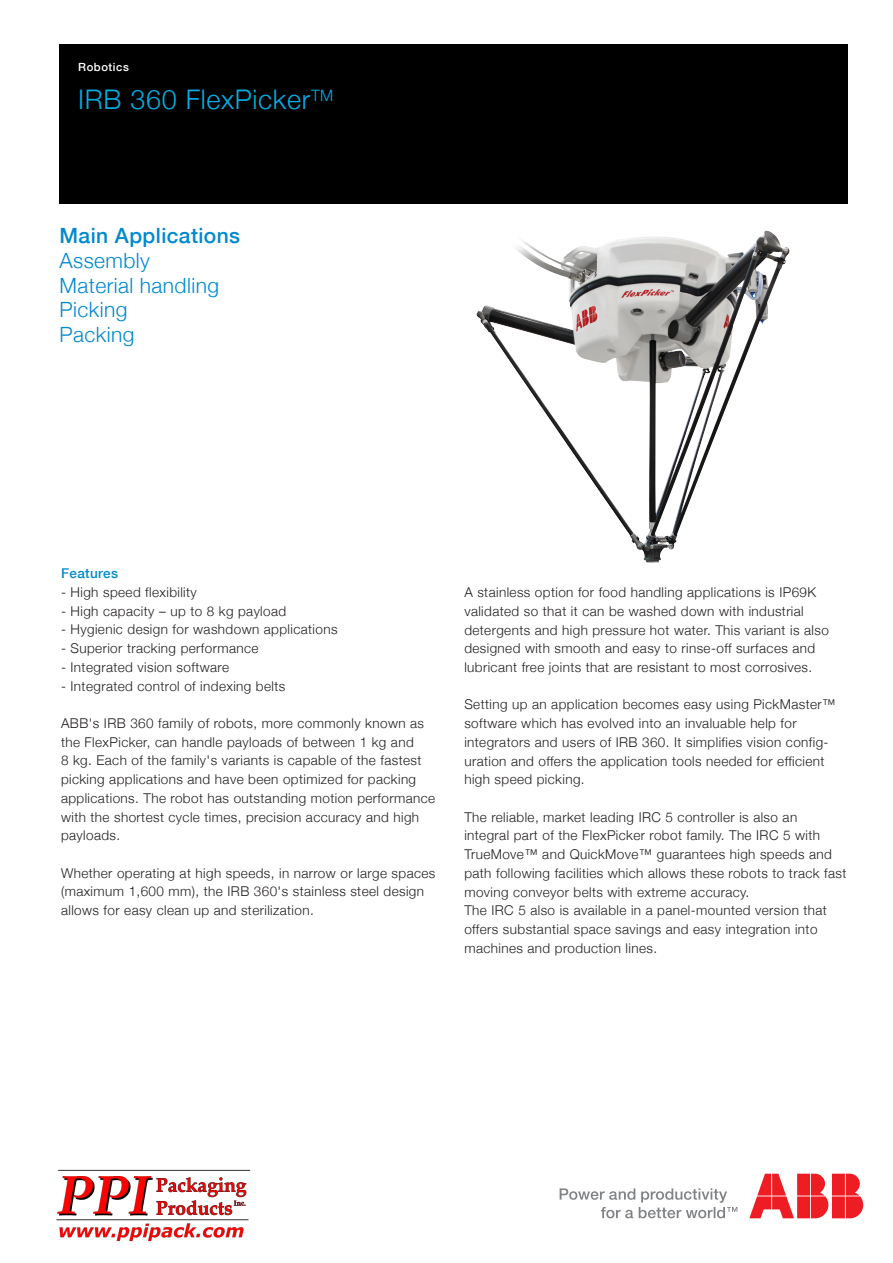
<style>
.page{position:relative;width:893px;height:1263px;background:#fff}
.page>*{position:absolute;margin:0;border:0;box-sizing:border-box;transform-origin:0 0}
.t1{font:300 27px "Helvetica Neue";letter-spacing:.025em;color:#03ade5}
.t2{font:300 21px/24.8px "Helvetica Neue";letter-spacing:.02em;color:#0089cf}
.t3{font:500 21px "Helvetica Neue";letter-spacing:.02em;color:#0089cf}
.t4{font:300 13.5px/18.8px "Helvetica Neue";letter-spacing:.03em;color:#231f20}
.t5{font:500 13.5px "Helvetica Neue";letter-spacing:.03em;color:#0089cf}
.t6{font:500 11.25px "Helvetica Neue";letter-spacing:.05em;color:#fff}
</style>
<div class="page">
<svg style="left:560px;top:1188px;width:177px;height:30px"></svg>
<svg style="left:749px;top:1174px;width:114px;height:44px"></svg>
<div style="left:60px;top:45px;width:788px;height:159px;background:#000"></div>
<img style="left:476px;top:230px;width:314px;height:333px">
<img style="left:56px;top:1169px;width:195px;height:73px">
<p class="t6" style="left:78px;top:58px;width:52px">Robotics</p>
<h1 class="t1" style="left:78px;top:78px;width:256px">IRB 360 FlexPicker<sup>TM</sup></h1>
<h2 class="t3" style="left:60px;top:219px;width:182px">Main Applications</h2>
<h2 class="t2" style="left:60px;top:247px;width:161px">Assembly<br>Material handling<br>Picking<br>Packing</h2>
<p class="t5" style="left:61px;top:563px;width:59px">Features</p>
<p class="t4" style="left:61px;top:582px;width:137px">- High speed flexibility</p>
<p class="t4" style="left:61px;top:601px;width:227px">- High capacity – up to 8 kg payload</p>
<p class="t4" style="left:61px;top:619px;width:278px">- Hygienic design for washdown applications</p>
<p class="t4" style="left:61px;top:638px;width:199px">- Superior tracking performance</p>
<p class="t4" style="left:61px;top:657px;width:169px">- Integrated vision software</p>
<p class="t4" style="left:61px;top:676px;width:226px">- Integrated control of indexing belts</p>
<p class="t4" style="left:61px;top:713px;width:376px">ABB's IRB 360 family of robots, more commonly known as the FlexPicker, can handle payloads of between 1 kg and<br>8 kg. Each of the family's variants is capable of the fastest picking applications and have been optimized for packing applications. The robot has outstanding motion performance with the shortest cycle times, precision accuracy and high payloads.</p>
<p class="t4" style="left:61px;top:863px;width:376px">Whether operating at high speeds, in narrow or large spaces (maximum 1,600 mm), the IRB 360's stainless steel design allows for easy clean up and sterilization.</p>
<p class="t4" style="left:464px;top:582px;width:366px">A stainless option for food handling applications is IP69K validated so that it can be washed down with industrial detergents and high pressure hot water. This variant is also designed with smooth and easy to rinse-off surfaces and lubricant free joints that are resistant to most corrosives.</p>
<p class="t4" style="left:464px;top:694px;width:373px">Setting up an application becomes easy using PickMaster™ software which has evolved into an invaluable help for integrators and users of IRB 360. It simplifies vision config&shy;uration and offers the application tools needed for efficient high speed picking.</p>
<p class="t4" style="left:464px;top:807px;width:383px">The reliable, market leading IRC 5 controller is also an<br>integral part of the FlexPicker robot family. The IRC 5 with TrueMove™ and QuickMove™ guarantees high speeds and path following facilities which allows these robots to track fast moving conveyor belts with extreme accuracy.<br>The IRC 5 also is available in a panel-mounted version that offers substantial space savings and easy integration into machines and production lines.</p>
</div>
